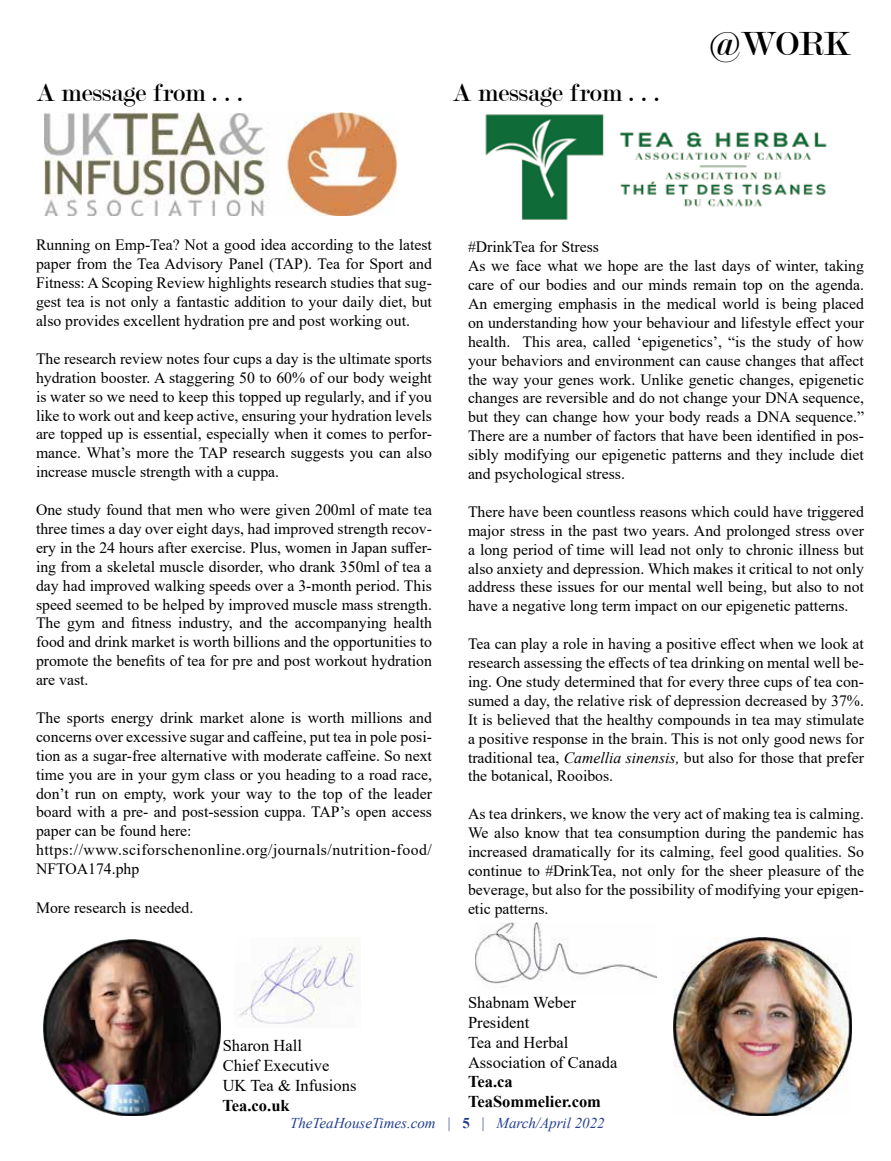
<style>
.page{position:relative;width:891px;height:1161px;background:#fff}
.page>*{position:absolute;margin:0;border:0;box-sizing:border-box;transform-origin:0 0}
.t1{font:36px "Modern";color:#000}
.t2{font:27px "Modern";color:#000}
.t3{font:16.5px/19.8px "Times New Roman";color:#000}
.t4{font:700 16.5px/19.8px "Times New Roman";color:#000}
.t5{font:15.75px/18.9px "Times New Roman";color:#000;text-align:justify}
.t6{font:italic 15px "Times New Roman";color:#25408f}
.s1{font-style:italic}
.s2{font-weight:700;font-style:normal}
</style>
<div class="page">
<img style="left:485px;top:114px;width:342px;height:106px">
<img style="left:674px;top:938px;width:178px;height:178px">
<img style="left:475px;top:923px;width:181px;height:61px">
<img style="left:44px;top:939px;width:176px;height:177px">
<img style="left:45px;top:113px;width:351px;height:102px">
<img style="left:239px;top:945px;width:116px;height:79px">
<h2 class="t2" style="left:36px;top:79px;width:210px">A message from . . .</h2>
<h2 class="t2" style="left:453px;top:79px;width:210px">A message from . . .</h2>
<h1 class="t1" style="left:709px;top:26px;width:142px">@WORK</h1>
<p class="t5" style="left:36px;top:235px;width:398px">Running on Emp-Tea? Not a good idea according to the latest paper from the Tea Advisory Panel (TAP). Tea for Sport and Fitness: A Scoping Review highlights research studies that sug&shy;gest tea is not only a fantastic addition to your daily diet, but also provides excellent hydration pre and post working out.</p>
<p class="t5" style="left:36px;top:349px;width:398px">The research review notes four cups a day is the ultimate sports hydration booster. A staggering 50 to 60% of our body weight is water so we need to keep this topped up regularly, and if you like to work out and keep active, ensuring your hydration levels are topped up is essential, especially when it comes to perfor&shy;mance. What’s more the TAP research suggests you can also increase muscle strength with a cuppa.</p>
<p class="t5" style="left:36px;top:500px;width:398px">One study found that men who were given 200ml of mate tea three times a day over eight days, had improved strength recov&shy;ery in the 24 hours after exercise. Plus, women in Japan suffer&shy;ing from a skeletal muscle disorder, who drank 350ml of tea a day had improved walking speeds over a 3-month period. This speed seemed to be helped by improved muscle mass strength.<br>The gym and fitness industry, and the accompanying health food and drink market is worth billions and the opportunities to promote the benefits of tea for pre and post workout hydration are vast.</p>
<p class="t5" style="left:36px;top:708px;width:398px;text-align:left">The sports energy drink market alone is worth millions and concerns over excessive sugar and caffeine, put tea in pole posi&shy;tion as a sugar-free alternative with moderate caffeine. So next time you are in your gym class or you heading to a road race, don’t run on empty, work your way to the top of the leader board with a pre- and post-session cuppa. TAP’s open access paper can be found here: https://www.sciforschenonline.org/journals/nutrition-food/ NFTOA174.php</p>
<p class="t5" style="left:36px;top:898px;width:159px">More research is needed.</p>
<p class="t5" style="left:468px;top:237px;width:398px;text-align:left">#DrinkTea for Stress<br>As we face what we hope are the last days of winter, taking care of our bodies and our minds remain top on the agenda.<br>An emerging emphasis in the medical world is being placed on understanding how your behaviour and lifestyle effect your health. This area, called ‘epigenetics’, “is the study of how your behaviors and environment can cause changes that affect the way your genes work. Unlike genetic changes, epigenetic changes are reversible and do not change your DNA sequence, but they can change how your body reads a DNA sequence.” There are a number of factors that have been identified in pos&shy;sibly modifying our epigenetic patterns and they include diet and psychological stress.</p>
<p class="t5" style="left:468px;top:502px;width:398px">There have been countless reasons which could have triggered major stress in the past two years. And prolonged stress over a long period of time will lead not only to chronic illness but also anxiety and depression. Which makes it critical to not only address these issues for our mental well being, but also to not have a negative long term impact on our epigenetic patterns.</p>
<p class="t5" style="left:468px;top:634px;width:398px">Tea can play a role in having a positive effect when we look at research assessing the effects of tea drinking on mental well be&shy;ing. One study determined that for every three cups of tea con&shy;sumed a day, the relative risk of depression decreased by 37%.<br>It is believed that the healthy compounds in tea may stimulate a positive response in the brain. This is not only good news for traditional tea, <span class="s1">Camellia sinensis,</span> but also for those that prefer the botanical, Rooibos.</p>
<p class="t5" style="left:468px;top:804px;width:398px">As tea drinkers, we know the very act of making tea is calming.<br>We also know that tea consumption during the pandemic has increased dramatically for its calming, feel good qualities. So continue to #DrinkTea, not only for the sheer pleasure of the beverage, but also for the possibility of modifying your epigen&shy;etic patterns.</p>
<p class="t3" style="left:468px;top:992px;width:151px">Shabnam Weber<br>President<br>Tea and Herbal<br>Association of Canada</p>
<p class="t4" style="left:468px;top:1072px;width:135px">Tea.ca<br>TeaSommelier.com</p>
<p class="t6" style="left:290px;top:1113px;width:316px">TheTeaHouseTimes.com | <span class="s2">5</span> | March/April 2022</p>
<p class="t3" style="left:223px;top:1035px;width:135px">Sharon Hall<br>Chief Executive<br>UK Tea &amp; Infusions</p>
<p class="t4" style="left:222px;top:1095px;width:69px">Tea.co.uk</p>
</div>
